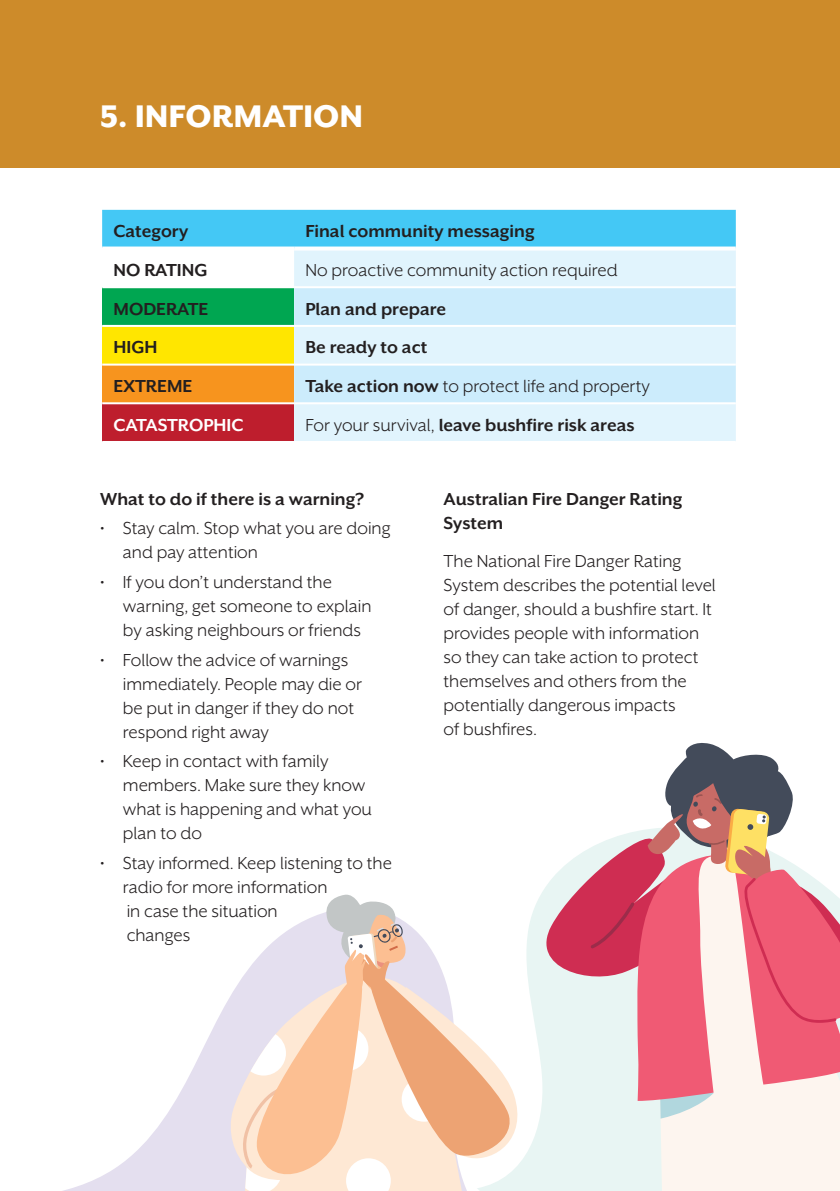
<style>
.page{position:relative;width:840px;height:1191px;background:#fff}
.page>*{position:absolute;margin:0;border:0;box-sizing:border-box;transform-origin:0 0}
.t1{font:800 36px "Mr Eaves XL San OT";color:#fff}
.t2{font:20px/24px "Mr Eaves XL San OT";color:#231f20}
.t3{font:700 20px/24px "Mr Eaves XL San OT";color:#231f20}
.t4{font:700 20px "Mr Eaves XL San OT";color:#fff}
.s1{font-weight:700}
.s2{font-weight:400}
</style>
<div class="page">
<svg style="left:63px;top:1002px;width:164px;height:189px"></svg>
<div style="left:0;top:0;width:839px;height:167px;background:#cd8b2a"></div>
<div style="left:102px;top:210px;width:633px;height:36px;background:#44c8f5"></div>
<div style="left:294px;top:250px;width:441px;height:191px;background:#e1f4fd"></div>
<div style="left:102px;top:287px;width:192px;height:39px;background:#00a651"></div>
<svg style="left:294px;top:288px;width:441px;height:114px;background:#d3eefc"></svg>
<div style="left:102px;top:326px;width:192px;height:38px;background:#ffe600"></div>
<div style="left:102px;top:364px;width:192px;height:39px;background:#f7941e"></div>
<div style="left:102px;top:403px;width:192px;height:39px;background:#be1e2d"></div>
<hr style="left:102px;top:286px;width:192px;height:2px;background:#fff">
<hr style="left:294px;top:286px;width:441px;height:2px;background:#fff">
<hr style="left:102px;top:325px;width:192px;height:2px;background:#fff">
<hr style="left:294px;top:325px;width:441px;height:2px;background:#fff">
<hr style="left:102px;top:363px;width:192px;height:2px;background:#fff">
<hr style="left:294px;top:363px;width:441px;height:2px;background:#fff">
<hr style="left:102px;top:402px;width:192px;height:2px;background:#fff">
<hr style="left:294px;top:402px;width:441px;height:2px;background:#fff">
<hr style="left:102px;top:441px;width:192px;height:2px;background:#fff">
<svg style="left:102px;top:246px;width:192px;height:2px"></svg>
<svg style="left:294px;top:246px;width:441px;height:2px"></svg>
<svg style="left:227px;top:743px;width:612px;height:448px"></svg>
<h1 class="t1" style="left:100px;top:96px;width:264px">5. INFORMATION</h1>
<p class="t3" style="left:113px;top:219px;width:76px">Category</p>
<p class="t3" style="left:305px;top:219px;width:231px">Final community messaging</p>
<p class="t3" style="left:113px;top:258px;width:95px">NO RATING</p>
<p class="t2" style="left:305px;top:258px;width:313px">No proactive community action required</p>
<p class="t3" style="left:113px;top:297px;width:96px">MODERATE</p>
<p class="t3" style="left:305px;top:297px;width:142px">Plan and prepare</p>
<p class="t3" style="left:113px;top:335px;width:45px">HIGH</p>
<p class="t3" style="left:305px;top:335px;width:123px">Be ready to act</p>
<p class="t3" style="left:113px;top:374px;width:80px">EXTREME</p>
<p class="t2" style="left:305px;top:374px;width:346px"><span class="s1">Take action now</span> to protect life and property</p>
<p class="t4" style="left:113px;top:413px;width:131px">CATASTROPHIC</p>
<p class="t3" style="left:305px;top:413px;width:330px"><span class="s2">For your survival,</span> leave bushfire risk areas</p>
<p class="t3" style="left:100px;top:486px;width:265px">What to do if there is a warning?</p>
<p class="t2" style="left:123px;top:516px;width:269px;text-indent:-23px">• Stay calm. Stop what you are doing and pay attention</p>
<p class="t2" style="left:123px;top:570px;width:250px;text-indent:-23px">• If you don’t understand the warning, get someone to explain by asking neighbours or friends</p>
<p class="t2" style="left:123px;top:647px;width:240px;text-indent:-23px">• Follow the advice of warnings immediately. People may die or be put in danger if they do not respond right away</p>
<p class="t2" style="left:123px;top:749px;width:250px;text-indent:-23px">• Keep in contact with family members. Make sure they know what is happening and what you plan to do</p>
<p class="t2" style="left:123px;top:851px;width:270px;text-indent:-23px">• Stay informed. Keep listening to the radio for more information<br>in case the situation<br>changes</p>
<p class="t3" style="left:443px;top:486px;width:240px">Australian Fire Danger Rating<br>System</p>
<p class="t2" style="left:443px;top:548px;width:274px">The National Fire Danger Rating<br>System describes the potential level of danger, should a bushfire start. It provides people with information so they can take action to protect themselves and others from the potentially dangerous impacts<br>of bushfires.</p>
</div>
